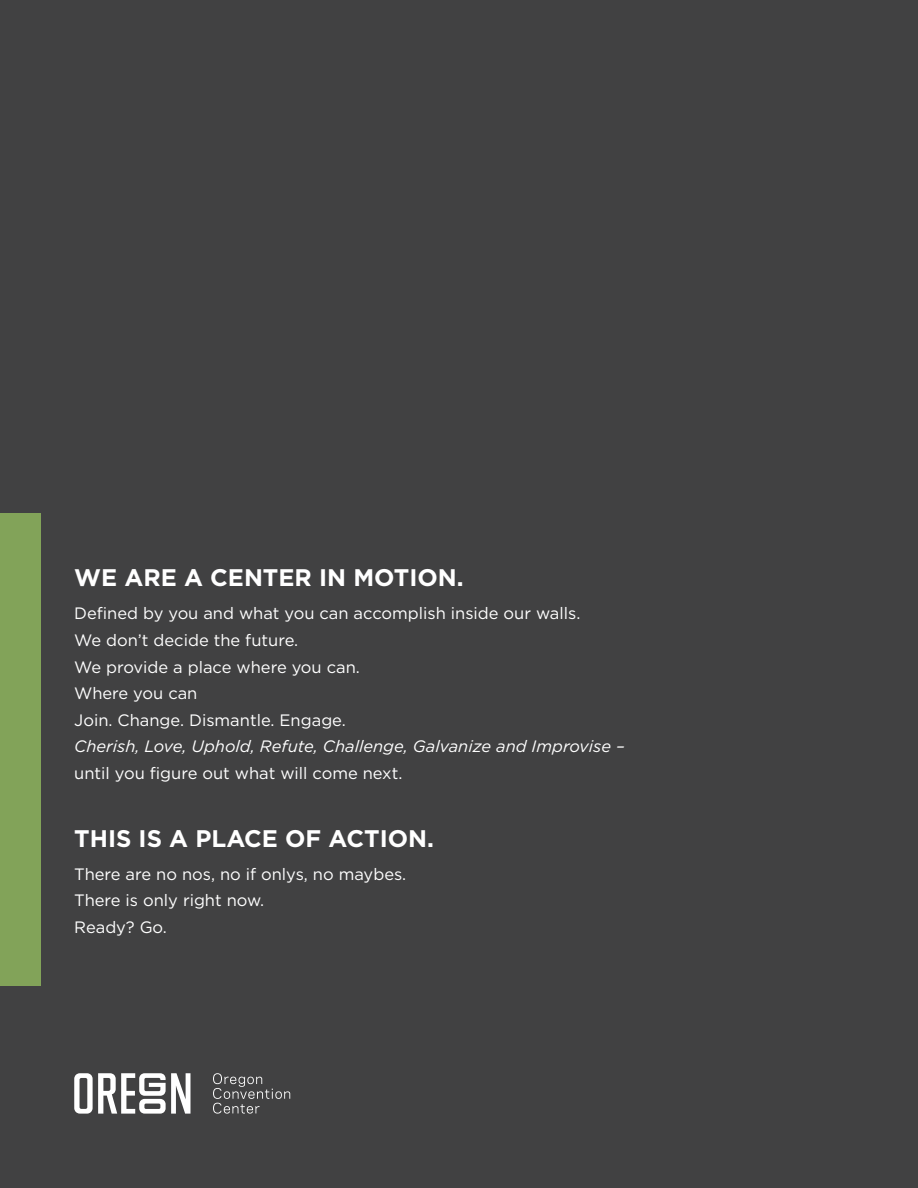
<style>
.page{position:relative;width:918px;height:1188px;background:#414142}
.page>*{position:absolute;margin:0;border:0;box-sizing:border-box;transform-origin:0 0}
.Table_Headers{font:700 24px "Gotham";color:#fff}
.t1{font:16.5px "Gotham";color:#fff}
.t2{font:italic 16.5px "Gotham";color:#fff}
</style>
<div class="page">
<svg style="left:213px;top:1073px;width:77px;height:41px"></svg>
<svg style="left:74px;top:1073px;width:116px;height:41px"></svg>
<div style="left:0;top:513px;width:40px;height:473px;background:#82a359"></div>
<p class="Table_Headers" style="left:74px;top:562px;width:391px">WE ARE A CENTER IN MOTION.</p>
<p class="t1" style="left:74px;top:603px;width:508px">Defined by you and what you can accomplish inside our walls.</p>
<p class="t1" style="left:74px;top:630px;width:226px">We don’t decide the future.</p>
<p class="t1" style="left:74px;top:656px;width:287px">We provide a place where you can.</p>
<p class="t1" style="left:74px;top:683px;width:125px">Where you can</p>
<p class="t1" style="left:74px;top:709px;width:273px">Join. Change. Dismantle. Engage.</p>
<p class="t2" style="left:74px;top:736px;width:552px">Cherish, Love, Uphold, Refute, Challenge, Galvanize and Improvise –</p>
<p class="t1" style="left:74px;top:762px;width:330px">until you figure out what will come next.</p>
<p class="Table_Headers" style="left:74px;top:822px;width:361px">THIS IS A PLACE OF ACTION.</p>
<p class="t1" style="left:74px;top:863px;width:334px">There are no nos, no if onlys, no maybes.</p>
<p class="t1" style="left:74px;top:890px;width:192px">There is only right now.</p>
<p class="t1" style="left:74px;top:917px;width:94px">Ready? Go.</p>
</div>
